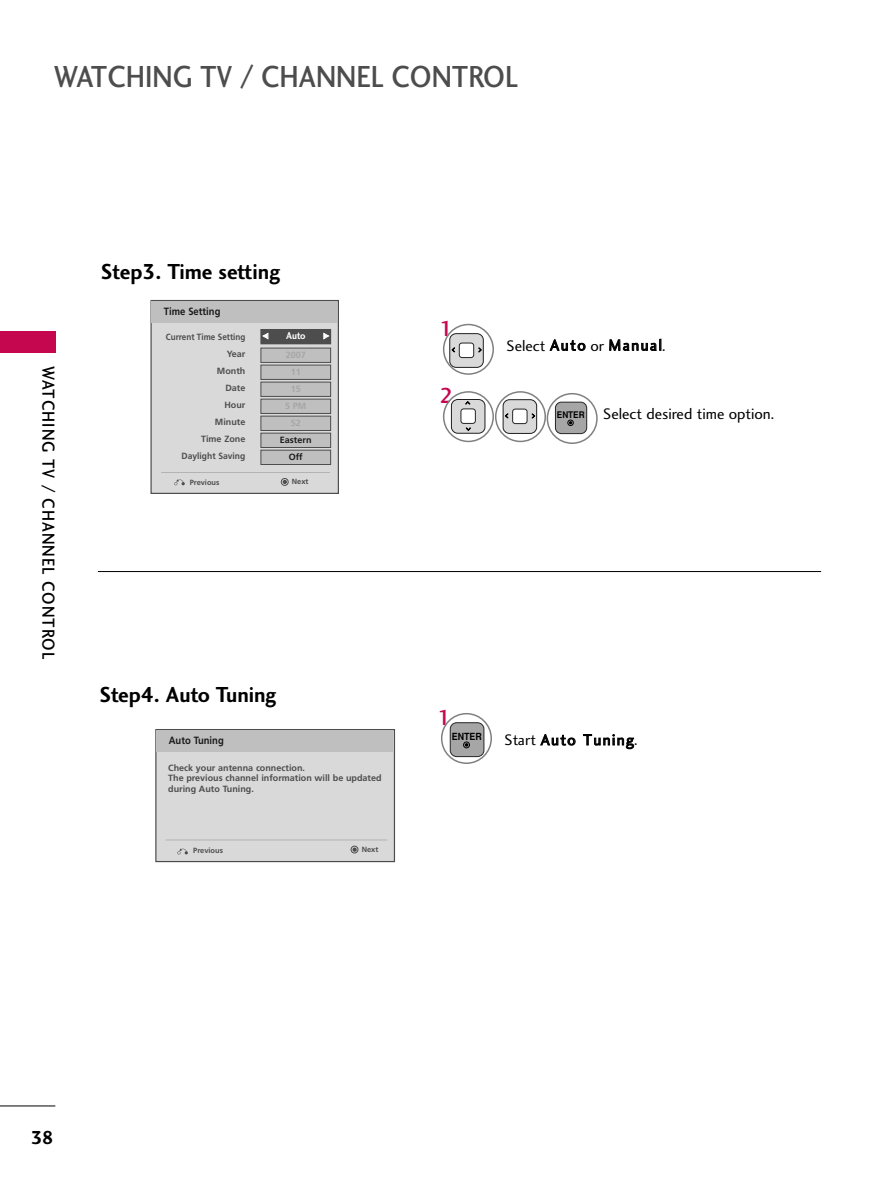
<style>
.page{position:relative;width:893px;height:1190px;background:#fff}
.page>*{position:absolute;margin:0;border:0;box-sizing:border-box;transform-origin:0 0}
.t1{font:31.5px "Charlotte Sans Medium Plain";color:#4d4d4d;scale:.9 1}
.t2{font:22.5px "Charlotte Sans Bold Plain";color:#000;scale:.95 1}
.t3{font:22.5px "Charlotte Sans Medium Plain";color:#c50750}
.t4{font:19.5px "Charlotte Sans Bold Plain";color:#000}
.t5{font:18px "Charlotte Sans Medium Plain";letter-spacing:.06em;color:#000;scale:.9 1}
.t6{font:15.75px "Charlotte Sans Book Plain";color:#000}
.t7{font:15.75px "Charlotte Sans Book Plain";letter-spacing:.095em;color:#000}
.t8{font:15.75px "Charlotte Sans Book Plain";letter-spacing:.09em;color:#000}
.t9{font:700 10.5px "Frutiger";color:#1a1a1a;scale:.9 1}
.t10{font:10.5px "Charlotte Sans Bold Plain";color:#fff;scale:.9 1}
.t11{font:700 9.75px "Helvetica";color:#000;scale:.9 1}
.t12{font:700 9.15px "Helvetica";color:#000;scale:.9 1}
.t13{font:700 9px/10.8px "Frutiger";color:#4d4d4d}
.t14{font:700 9px "Frutiger";color:#4d4d4d;scale:.9 1}
.t15{font:700 9px "Frutiger";color:#4d4d4d;scale:.95 1}
.t16{font:700 9px "Frutiger";color:#a6a6a6}
.t17{font:700 9px "Frutiger";color:#1a1a1a}
.t18{font:700 7.5px "Frutiger";color:#4d4d4d}
.t19{font:6px "FZDING33";color:#fff;scale:.9 1}
</style>
<div class="page">
<div style="left:0;top:332px;width:55px;height:21px;background:#c50750"></div>
<hr style="left:0;top:1105px;width:55px;height:1px;background:#000">
<svg style="left:444px;top:325px;width:48px;height:48px"></svg>
<div style="left:449px;top:333px;width:34px;height:34px;background:#d9d9d9;border:1px solid #231f20;border-radius:6px"></div>
<div style="left:459px;top:343px;width:15px;height:15px;background:#fff;border:1px solid #262626;border-radius:3px"></div>
<svg style="left:451px;top:347px;width:4px;height:5px"></svg>
<svg style="left:478px;top:347px;width:4px;height:5px"></svg>
<div style="left:443px;top:324px;width:51px;height:51px;border:2px solid #808080;border-radius:50%"></div>
<div style="left:555px;top:402px;width:32px;height:32px;background:#a6a6a6;border:1px solid #262626;border-radius:6px"></div>
<svg style="left:567px;top:420px;width:6px;height:6px"></svg>
<div style="left:546px;top:393px;width:51px;height:51px;border:2px solid #808080;border-radius:50%"></div>
<svg style="left:444px;top:392px;width:48px;height:49px"></svg>
<div style="left:451px;top:399px;width:34px;height:34px;background:#d9d9d9;border:1px solid #231f20;border-radius:6px"></div>
<div style="left:461px;top:409px;width:14px;height:14px;background:#fff;border:1px solid #262626;border-radius:3px"></div>
<svg style="left:465px;top:401px;width:5px;height:4px"></svg>
<svg style="left:465px;top:427px;width:6px;height:4px"></svg>
<div style="left:443px;top:391px;width:51px;height:51px;border:2px solid #808080;border-radius:50%"></div>
<div style="left:503px;top:399px;width:34px;height:34px;background:#d9d9d9;border:1px solid #231f20;border-radius:6px"></div>
<div style="left:512px;top:409px;width:15px;height:15px;background:#fff;border:1px solid #262626;border-radius:3px"></div>
<svg style="left:505px;top:413px;width:3px;height:5px"></svg>
<svg style="left:531px;top:413px;width:4px;height:5px"></svg>
<div style="left:495px;top:391px;width:51px;height:51px;border:2px solid #808080;border-radius:50%"></div>
<div style="left:152px;top:301px;width:186px;height:192px;background:#d9d9d9"></div>
<div style="left:150px;top:300px;width:189px;height:194px;border:1px solid #4d4d4d"></div>
<div style="left:261px;top:348px;width:69px;height:14px;background:#bfbfbf"></div>
<div style="left:261px;top:348px;width:70px;height:14px;border:1px solid #4d4d4d"></div>
<div style="left:261px;top:365px;width:69px;height:14px;background:#bfbfbf"></div>
<div style="left:261px;top:365px;width:70px;height:15px;border:1px solid #4d4d4d"></div>
<div style="left:261px;top:382px;width:69px;height:14px;background:#bfbfbf"></div>
<div style="left:261px;top:382px;width:70px;height:14px;border:1px solid #4d4d4d"></div>
<div style="left:261px;top:399px;width:69px;height:14px;background:#bfbfbf"></div>
<div style="left:261px;top:399px;width:70px;height:15px;border:1px solid #4d4d4d"></div>
<div style="left:261px;top:416px;width:69px;height:14px;background:#bfbfbf"></div>
<div style="left:261px;top:416px;width:70px;height:15px;border:1px solid #4d4d4d"></div>
<div style="left:261px;top:433px;width:69px;height:14px;background:#bfbfbf"></div>
<div style="left:261px;top:433px;width:70px;height:15px;border:1px solid #4d4d4d"></div>
<div style="left:261px;top:450px;width:69px;height:14px;background:#bfbfbf"></div>
<div style="left:261px;top:450px;width:70px;height:15px;border:1px solid #4d4d4d"></div>
<div style="left:261px;top:330px;width:69px;height:13px;background:#4d4d4d"></div>
<div style="left:261px;top:329px;width:70px;height:15px;border:1px solid #4d4d4d"></div>
<hr style="left:161px;top:472px;width:169px;height:1px;background:#b3b3b3">
<div style="left:152px;top:301px;width:185px;height:21px;background:#bfbfbf"></div>
<svg style="left:283px;top:480px;width:3px;height:4px"></svg>
<div style="left:281px;top:478px;width:7px;height:8px;border:1px solid #4d4d4d;border-radius:50%"></div>
<svg style="left:442px;top:714px;width:48px;height:48px"></svg>
<div style="left:450px;top:722px;width:34px;height:35px;background:#a6a6a6;border:1px solid #262626;border-radius:6px"></div>
<div style="left:463px;top:741px;width:7px;height:7px;border:1px solid #000;border-radius:50%"></div>
<div style="left:441px;top:713px;width:51px;height:51px;border:2px solid #808080;border-radius:50%"></div>
<div style="left:156px;top:730px;width:238px;height:131px;background:#d9d9d9"></div>
<div style="left:155px;top:729px;width:240px;height:133px;border:1px solid #4d4d4d"></div>
<hr style="left:166px;top:839px;width:221px;height:1px;background:#b3b3b3">
<svg style="left:353px;top:847px;width:3px;height:4px"></svg>
<div style="left:351px;top:845px;width:7px;height:8px;border:1px solid #4d4d4d;border-radius:50%"></div>
<div style="left:156px;top:730px;width:237px;height:21px;background:#bfbfbf"></div>
<svg style="left:174px;top:479px;width:11px;height:6px"></svg>
<svg style="left:177px;top:848px;width:11px;height:6px"></svg>
<hr style="left:98px;top:571px;width:723px;height:1px;background:#000">
<h1 class="t1" style="left:54px;top:64px;width:517px">WATCHING TV / CHANNEL CONTROL</h1>
<h2 class="t2" style="left:101px;top:263px;width:190px">Step3. Time setting</h2>
<h3 class="t5" style="left:55px;top:366px;width:327px;rotate:90deg">WATCHING TV / CHANNEL CONTROL</h3>
<p class="t9" style="left:164px;top:307px;width:64px">Time Setting</p>
<p class="t14" style="left:166px;top:333px;width:90px">Current Time Setting</p>
<p class="t13" style="left:227px;top:349px;width:20px">Year</p>
<p class="t19" style="left:263px;top:333px;width:7px">F</p>
<p class="t10" style="left:286px;top:332px;width:23px">Auto</p>
<p class="t19" style="left:323px;top:333px;width:7px">G</p>
<p class="t16" style="left:286px;top:351px;width:22px">2007</p>
<p class="t13" style="left:217px;top:366px;width:30px">Month</p>
<p class="t16" style="left:291px;top:368px;width:12px">11</p>
<p class="t13" style="left:225px;top:383px;width:22px">Date</p>
<p class="t16" style="left:291px;top:385px;width:12px">15</p>
<p class="t13" style="left:224px;top:400px;width:22px">Hour</p>
<p class="t16" style="left:285px;top:402px;width:23px">5 PM</p>
<p class="t13" style="left:215px;top:417px;width:32px">Minute</p>
<p class="t16" style="left:291px;top:419px;width:12px">52</p>
<p class="t13" style="left:201px;top:434px;width:46px">Time Zone</p>
<p class="t17" style="left:280px;top:436px;width:33px">Eastern</p>
<p class="t15" style="left:181px;top:452px;width:69px">Daylight Saving</p>
<p class="t17" style="left:289px;top:453px;width:15px">Off</p>
<p class="t18" style="left:190px;top:479px;width:31px">Previous</p>
<p class="t18" style="left:292px;top:478px;width:18px">Next</p>
<h2 class="t2" style="left:99px;top:685px;width:188px">Step4. Auto Tuning</h2>
<p class="t9" style="left:169px;top:736px;width:63px">Auto Tuning</p>
<p class="t13" style="left:168px;top:762px;width:215px">Check your antenna connection.<br>The previous channel information will be updated during Auto Tuning.</p>
<p class="t18" style="left:193px;top:847px;width:31px">Previous</p>
<p class="t18" style="left:361px;top:846px;width:18px">Next</p>
<h2 class="t3" style="left:440px;top:320px;width:15px">1</h2>
<h2 class="t3" style="left:440px;top:387px;width:15px">2</h2>
<h3 class="t7" style="left:506px;top:339px;width:160px">Select Auto or Manual.</h3>
<p class="t12" style="left:557px;top:411px;width:32px">ENTER</p>
<h3 class="t6" style="left:603px;top:407px;width:172px">Select desired time option.</h3>
<h2 class="t3" style="left:438px;top:709px;width:15px">1</h2>
<p class="t11" style="left:452px;top:732px;width:35px">ENTER</p>
<h3 class="t8" style="left:504px;top:734px;width:134px">Start Auto Tuning.</h3>
<h3 class="t4" style="left:31px;top:1129px;width:25px">38</h3>
</div>
